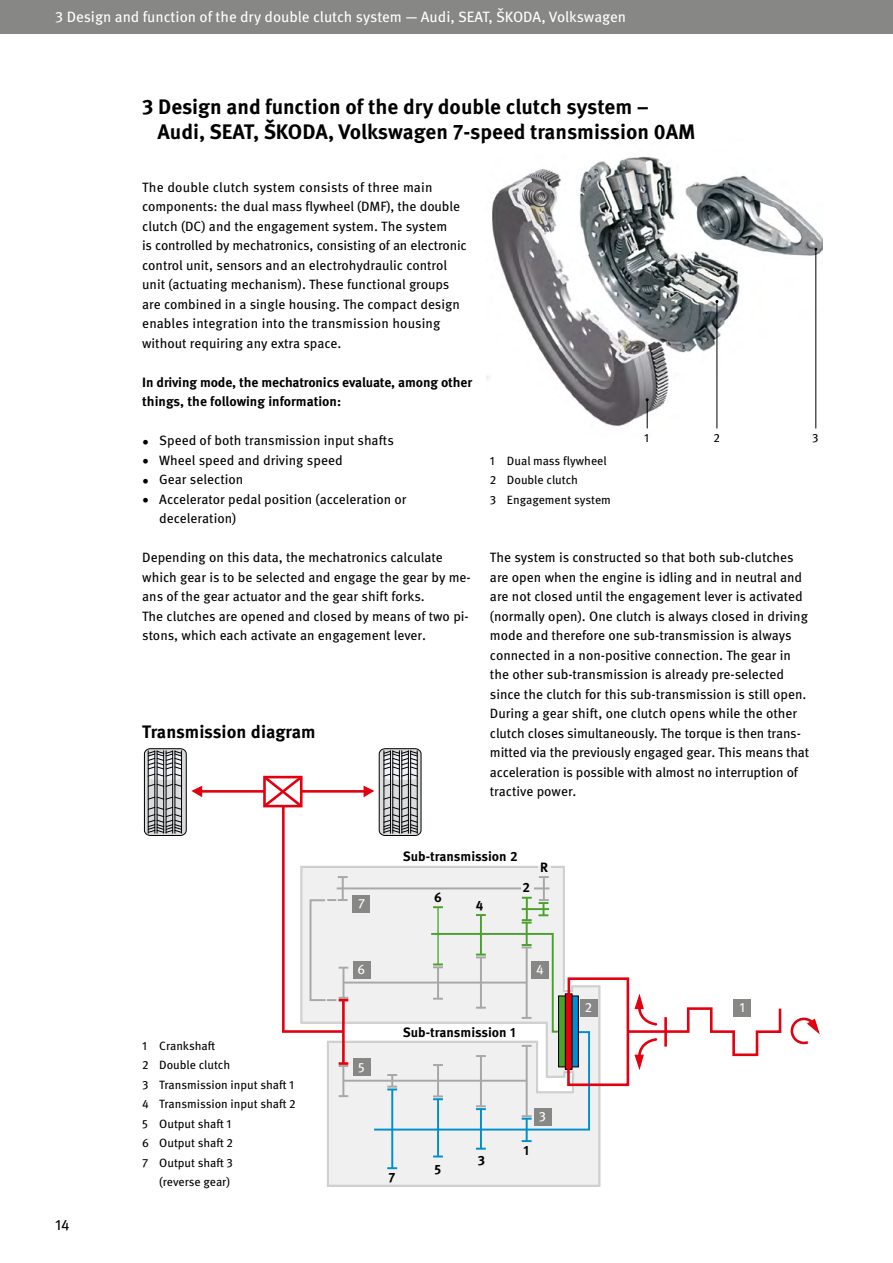
<style>
.page{position:relative;width:893px;height:1263px;background:#fff}
.page>*{position:absolute;margin:0;border:0;box-sizing:border-box;transform-origin:0 0}
.t1{font:700 21px/25.2px "Meta OT";color:#000}
.t2{font:700 18px "Meta OT";letter-spacing:-.005em;color:#000}
.t3{font:15px "Meta OT";color:#fff}
.t4{font:15px "Meta OT";color:#000}
.t5{font:13.5px/19.5px "Meta OT";color:#000}
.t6{font:700 13.5px/19.5px "Meta OT";letter-spacing:-.01em;color:#000}
.t7{font:13.5px "Meta OT";color:#fff}
.t8{font:12px/19.5px "Meta OT";letter-spacing:-.005em;color:#000}
</style>
<div class="page">
<div style="left:0;top:0;width:893px;height:34px;background:#878786"></div>
<img style="left:487px;top:156px;width:335px;height:273px">
<svg style="left:646px;top:398px;width:3px;height:30px"></svg>
<hr style="left:716px;top:301px;width:1px;height:127px;background:#000">
<hr style="left:815px;top:249px;width:1px;height:179px;background:#000">
<svg style="left:327px;top:1078px;width:274px;height:109px"></svg>
<svg style="left:327px;top:865px;width:238px;height:213px"></svg>
<svg style="left:339px;top:1095px;width:9px;height:2px"></svg>
<hr style="left:343px;top:981px;width:184px;height:2px;background:#a7a7a8">
<hr style="left:342px;top:1066px;width:2px;height:30px;background:#a7a7a8">
<hr style="left:343px;top:1080px;width:183px;height:2px;background:#a7a7a8">
<hr style="left:526px;top:1119px;width:2px;height:22px;background:#008ecf">
<svg style="left:522px;top:1140px;width:10px;height:2px"></svg>
<hr style="left:480px;top:1109px;width:2px;height:39px;background:#008ecf">
<svg style="left:476px;top:1148px;width:10px;height:2px"></svg>
<hr style="left:437px;top:1099px;width:2px;height:57px;background:#008ecf">
<svg style="left:433px;top:1155px;width:10px;height:2px"></svg>
<hr style="left:526px;top:923px;width:2px;height:22px;background:#4aa22d">
<svg style="left:522px;top:919px;width:10px;height:4px"></svg>
<hr style="left:526px;top:898px;width:2px;height:22px;background:#4aa22d">
<svg style="left:522px;top:897px;width:10px;height:2px"></svg>
<hr style="left:480px;top:915px;width:2px;height:40px;background:#4aa22d">
<svg style="left:476px;top:914px;width:10px;height:2px"></svg>
<hr style="left:437px;top:907px;width:2px;height:58px;background:#4aa22d">
<svg style="left:433px;top:906px;width:10px;height:2px"></svg>
<hr style="left:391px;top:1089px;width:2px;height:79px;background:#008ecf">
<svg style="left:387px;top:1167px;width:10px;height:2px"></svg>
<svg style="left:790px;top:1017px;width:30px;height:28px"></svg>
<hr style="left:522px;top:908px;width:27px;height:2px;background:#4aa22d">
<svg style="left:539px;top:899px;width:10px;height:17px"></svg>
<hr style="left:543px;top:877px;width:2px;height:23px;background:#a7a7a8">
<svg style="left:539px;top:876px;width:10px;height:2px"></svg>
<hr style="left:337px;top:887px;width:212px;height:2px;background:#a7a7a8">
<hr style="left:342px;top:1000px;width:3px;height:63px;background:#e3000f">
<svg style="left:339px;top:1062px;width:9px;height:5px"></svg>
<svg style="left:379px;top:749px;width:42px;height:86px"></svg>
<div style="left:379px;top:748px;width:42px;height:88px;border:1px solid #000;border-radius:6px"></div>
<svg style="left:384px;top:754px;width:33px;height:26px"></svg>
<hr style="left:383px;top:751px;width:1px;height:82px;background:#000">
<hr style="left:390px;top:751px;width:1px;height:82px;background:#000">
<hr style="left:399px;top:751px;width:1px;height:82px;background:#000">
<hr style="left:392px;top:751px;width:1px;height:82px;background:#000">
<hr style="left:417px;top:751px;width:1px;height:82px;background:#000">
<hr style="left:410px;top:751px;width:1px;height:82px;background:#000">
<hr style="left:401px;top:751px;width:1px;height:82px;background:#000">
<hr style="left:408px;top:751px;width:1px;height:82px;background:#000">
<svg style="left:383px;top:806px;width:35px;height:27px"></svg>
<svg style="left:383px;top:796px;width:35px;height:4px"></svg>
<svg style="left:383px;top:783px;width:35px;height:4px"></svg>
<svg style="left:383px;top:750px;width:35px;height:27px"></svg>
<svg style="left:144px;top:749px;width:42px;height:86px"></svg>
<div style="left:144px;top:748px;width:43px;height:88px;border:1px solid #000;border-radius:6px"></div>
<svg style="left:148px;top:754px;width:34px;height:26px"></svg>
<hr style="left:181px;top:751px;width:1px;height:82px;background:#000">
<hr style="left:174px;top:751px;width:1px;height:82px;background:#000">
<hr style="left:166px;top:751px;width:1px;height:82px;background:#000">
<hr style="left:172px;top:751px;width:1px;height:82px;background:#000">
<hr style="left:148px;top:751px;width:1px;height:82px;background:#000">
<hr style="left:154px;top:751px;width:1px;height:82px;background:#000">
<hr style="left:163px;top:751px;width:1px;height:82px;background:#000">
<hr style="left:157px;top:751px;width:1px;height:82px;background:#000">
<svg style="left:147px;top:806px;width:36px;height:27px"></svg>
<svg style="left:147px;top:796px;width:36px;height:4px"></svg>
<svg style="left:147px;top:783px;width:36px;height:4px"></svg>
<svg style="left:147px;top:750px;width:36px;height:27px"></svg>
<hr style="left:301px;top:790px;width:66px;height:3px;background:#e3000f">
<svg style="left:362px;top:785px;width:13px;height:13px"></svg>
<hr style="left:199px;top:790px;width:65px;height:3px;background:#e3000f">
<svg style="left:191px;top:786px;width:12px;height:11px"></svg>
<svg style="left:261px;top:775px;width:87px;height:258px"></svg>
<svg style="left:372px;top:932px;width:410px;height:199px"></svg>
<div style="left:353px;top:895px;width:17px;height:17px;background:#878786"></div>
<div style="left:532px;top:961px;width:17px;height:17px;background:#878786"></div>
<div style="left:353px;top:961px;width:17px;height:17px;background:#878786"></div>
<div style="left:580px;top:999px;width:17px;height:17px;background:#878786"></div>
<div style="left:734px;top:999px;width:17px;height:17px;background:#878786"></div>
<div style="left:353px;top:1059px;width:17px;height:17px;background:#878786"></div>
<div style="left:534px;top:1108px;width:17px;height:17px;background:#878786"></div>
<hr style="left:521px;top:886px;width:13px;height:4px;background:#f0f0f0">
<div style="left:538px;top:866px;width:12px;height:5px;background:#f0f0f0"></div>
<p class="t3" style="left:55px;top:8px;width:572px">3 Design and function of the dry double clutch system — Audi, SEAT, ŠKODA, Volkswagen</p>
<h1 class="t1" style="left:158px;top:94px;width:539px;text-indent:-15px">3 Design and function of the dry double clutch system –<br>Audi, SEAT, ŠKODA, Volkswagen 7-speed transmission 0AM</h1>
<p class="t5" style="left:142px;top:178px;width:326px">The double clutch system consists of three main components: the dual mass flywheel (DMF), the double clutch (DC) and the engagement system. The system<br>is controlled by mechatronics, consisting of an electronic control unit, sensors and an electrohydraulic control unit (actuating mechanism). These functional groups are combined in a single housing. The compact design enables integration into the transmission housing without requiring any extra space.</p>
<p class="t6" style="left:142px;top:372px;width:331px">In driving mode, the mechatronics evaluate, among other things, the following information:</p>
<p class="t5" style="left:142px;top:431px;width:253px">• Speed of both transmission input shafts</p>
<p class="t5" style="left:142px;top:451px;width:202px">• Wheel speed and driving speed</p>
<p class="t5" style="left:142px;top:470px;width:103px">• Gear selection</p>
<p class="t5" style="left:159px;top:490px;width:249px;text-indent:-17px">• Accelerator pedal position (acceleration or deceleration)</p>
<p class="t5" style="left:142px;top:548px;width:330px">Depending on this data, the mechatronics calculate which gear is to be selected and engage the gear by me&shy;ans of the gear actuator and the gear shift forks.<br>The clutches are opened and closed by means of two pi&shy;stons, which each activate an engagement lever.</p>
<p class="t5" style="left:490px;top:548px;width:321px">The system is constructed so that both sub-clutches are open when the engine is idling and in neutral and are not closed until the engagement lever is activated (normally open). One clutch is always closed in driving mode and therefore one sub-transmission is always connected in a non-positive connection. The gear in the other sub-transmission is already pre-selected since the clutch for this sub-transmission is still open.<br>During a gear shift, one clutch opens while the other clutch closes simultaneously. The torque is then trans&shy;mitted via the previously engaged gear. This means that acceleration is possible with almost no interruption of tractive power.</p>
<p class="t8" style="left:644px;top:428px;width:6px">1</p>
<p class="t8" style="left:713px;top:428px;width:8px">2</p>
<p class="t8" style="left:812px;top:428px;width:8px">3</p>
<p class="t8" style="left:490px;top:451px;width:122px">1 Dual mass flywheel<br>2 Double clutch<br>3 Engagement system</p>
<h2 class="t2" style="left:142px;top:720px;width:175px">Transmission diagram</h2>
<p class="t7" style="left:358px;top:895px;width:8px">7</p>
<p class="t6" style="left:403px;top:846px;width:116px">Sub-transmission 2</p>
<p class="t6" style="left:434px;top:888px;width:9px">6</p>
<p class="t6" style="left:476px;top:895px;width:9px">4</p>
<p class="t6" style="left:523px;top:877px;width:9px">2</p>
<p class="t6" style="left:540px;top:857px;width:10px">R</p>
<p class="t4" style="left:55px;top:1215px;width:16px">14</p>
<p class="t8" style="left:142px;top:1036px;width:75px">1 Crankshaft</p>
<p class="t8" style="left:142px;top:1056px;width:90px">2 Double clutch</p>
<p class="t8" style="left:142px;top:1075px;width:153px">3 Transmission input shaft 1</p>
<p class="t8" style="left:142px;top:1095px;width:155px">4 Transmission input shaft 2</p>
<p class="t8" style="left:142px;top:1114px;width:91px">5 Output shaft 1</p>
<p class="t8" style="left:142px;top:1134px;width:92px">6 Output shaft 2</p>
<p class="t8" style="left:142px;top:1153px;width:92px">7 Output shaft 3</p>
<p class="t8" style="left:159px;top:1173px;width:72px">(reverse gear)</p>
<p class="t7" style="left:358px;top:961px;width:9px">6</p>
<p class="t7" style="left:536px;top:961px;width:9px">4</p>
<p class="t7" style="left:358px;top:1059px;width:8px">5</p>
<p class="t6" style="left:403px;top:1023px;width:114px">Sub-transmission 1</p>
<p class="t6" style="left:389px;top:1167px;width:8px">7</p>
<p class="t6" style="left:435px;top:1159px;width:8px">5</p>
<p class="t6" style="left:478px;top:1150px;width:9px">3</p>
<p class="t6" style="left:524px;top:1141px;width:7px">1</p>
<p class="t7" style="left:539px;top:1108px;width:9px">3</p>
<p class="t7" style="left:585px;top:999px;width:9px">2</p>
<p class="t7" style="left:739px;top:999px;width:7px">1</p>
</div>
